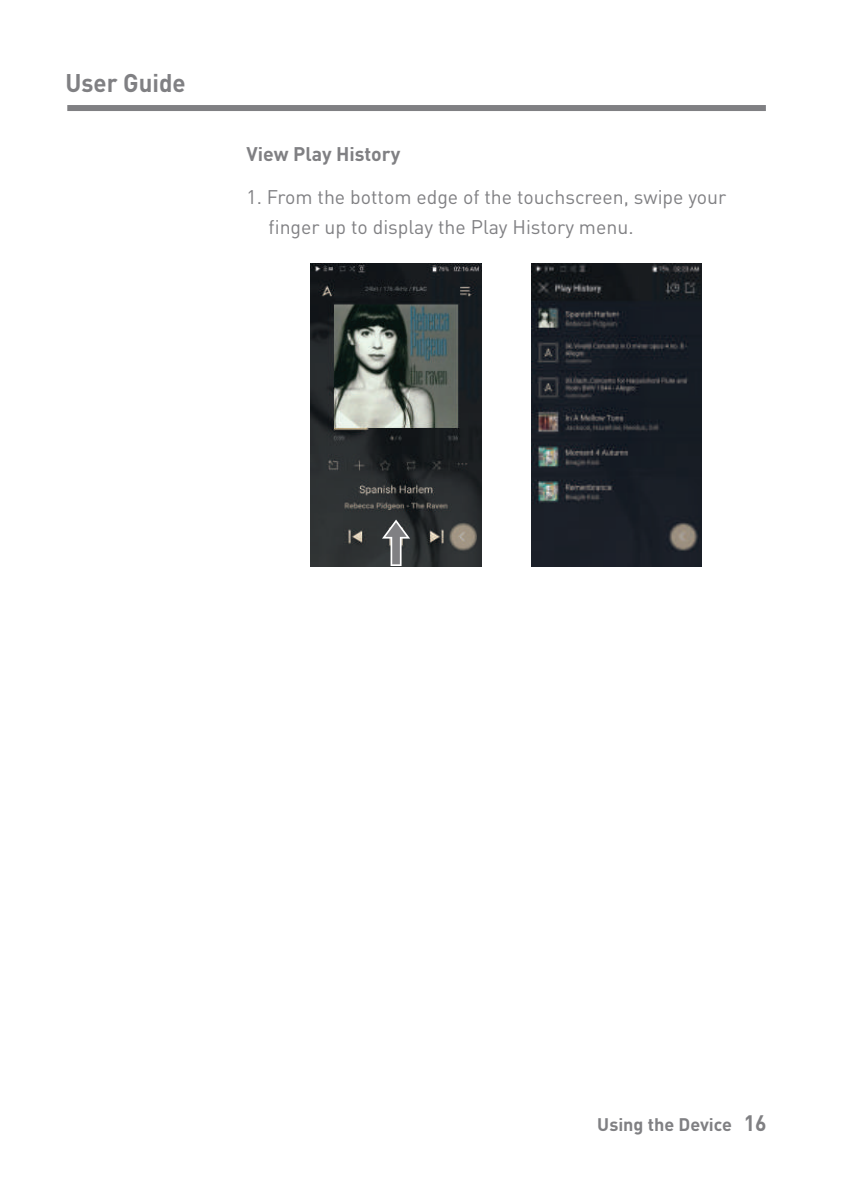
<style>
.page{position:relative;width:851px;height:1191px;background:#fff}
.page>*{position:absolute;margin:0;border:0;box-sizing:border-box;transform-origin:0 0}
.t1{font:700 25.2px "DINOT";color:#808083;scale:.95 1}
.t2{font:19.5px/30px "DINOT";color:#808083}
.t3{font:700 19.5px "DINOT";color:#808083}
.t4{font:700 18px "DINOT";color:#808083}
.s1{font-size:22.2px}
</style>
<div class="page">
<div style="left:67px;top:105px;width:698px;height:6px;background:#808083"></div>
<img style="left:311px;top:264px;width:170px;height:302px">
<img style="left:531px;top:264px;width:170px;height:302px">
<svg style="left:382px;top:519px;width:28px;height:47px"></svg>
<p class="t1" style="left:65px;top:66px;width:128px">User Guide</p>
<p class="t3" style="left:246px;top:142px;width:155px">View Play History</p>
<p class="t2" style="left:268px;top:182px;width:459px;text-indent:-22px">1. From the bottom edge of the touchscreen, swipe your finger up to display the Play History menu.</p>
<p class="t4" style="left:597px;top:1112px;width:171px">Using the Device <span class="s1">16</span></p>
</div>
